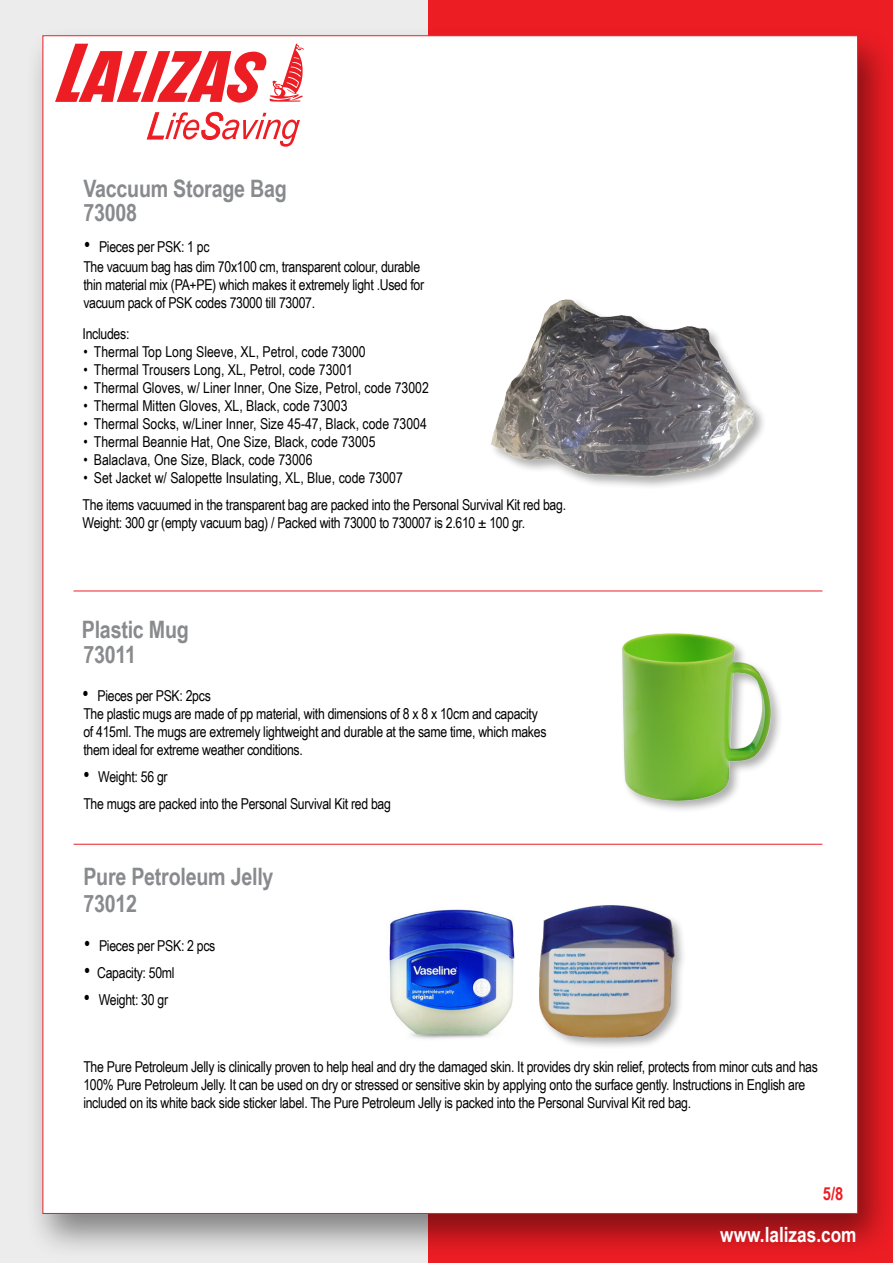
<style>
.page{position:relative;width:893px;height:1263px;background:#fff}
.page>*{position:absolute;margin:0;border:0;box-sizing:border-box;transform-origin:0 0}
.t1{font:700 24px "Arial Narrow";letter-spacing:-.01em;color:#888a8d}
.t2{font:700 21px "Arial Narrow";color:#fff}
.t3{font:700 18px "Arial Narrow";color:#ed1d24}
.t4{font:15px/18px "Arial Narrow";letter-spacing:-.02em;color:#000}
.t5{font:15px "Arial Narrow";color:#000}
.s1{font-size:21px}
</style>
<div class="page">
<div style="left:0;top:0;width:496px;height:1263px;background:#ececed"></div>
<div style="left:428px;top:0;width:465px;height:1263px;background:#ed1d24"></div>
<div style="left:25px;top:26px;width:868px;height:1234px;background:#000;opacity:.45"></div>
<div style="left:43px;top:36px;width:815px;height:1177px;background:#fff"></div>
<svg style="left:55px;top:43px;width:249px;height:60px"></svg>
<svg style="left:147px;top:112px;width:153px;height:35px"></svg>
<hr style="left:74px;top:591px;width:748px;height:1px;background:#ed1d24">
<img style="left:491px;top:299px;width:271px;height:188px">
<img style="left:333px;top:843px;width:238px;height:196px">
<div style="left:620px;top:631px;width:164px;height:183px;background:#000;opacity:.32"></div>
<img style="left:620px;top:631px;width:155px;height:183px">
<div style="left:537px;top:903px;width:150px;height:147px;background:#000;opacity:.32"></div>
<img style="left:534px;top:896px;width:145px;height:152px">
<hr style="left:74px;top:844px;width:748px;height:1px;background:#ed1d24">
<h1 class="t1" style="left:83px;top:171px;width:205px">Vaccuum Storage Bag</h1>
<h1 class="t1" style="left:83px;top:195px;width:55px">73008</h1>
<p class="t4" style="left:84px;top:237px;width:127px"><span class="s1">•</span> Pieces per PSK: 1 pc</p>
<p class="t4" style="left:83px;top:257px;width:342px">The vacuum bag has dim 70x100 cm, transparent colour, durable thin material mix (PA+PE) which makes it extremely light .Used for vacuum pack of PSK codes 73000 till 73007.</p>
<p class="t4" style="left:83px;top:324px;width:48px">Includes:</p>
<p class="t5" style="left:83px;top:340px;width:284px">• Thermal Top Long Sleeve, XL, Petrol, code 73000</p>
<p class="t5" style="left:83px;top:358px;width:271px">• Thermal Trousers Long, XL, Petrol, code 73001</p>
<p class="t5" style="left:83px;top:376px;width:347px">• Thermal Gloves, w/ Liner Inner, One Size, Petrol, code 73002</p>
<p class="t5" style="left:83px;top:394px;width:266px">• Τhermal Mitten Gloves, XL, Black, code 73003</p>
<p class="t5" style="left:83px;top:412px;width:345px">• Thermal Socks, w/Liner Inner, Size 45-47, Black, code 73004</p>
<p class="t5" style="left:83px;top:430px;width:294px">• Thermal Beannie Hat, One Size, Black, code 73005</p>
<p class="t5" style="left:83px;top:448px;width:231px">• Balaclava, One Size, Black, code 73006</p>
<p class="t4" style="left:83px;top:463px;width:485px;line-height:27px">• Set Jacket w/ Salopette Insulating, XL, Blue, code 73007<br>The items vacuumed in the transparent bag are packed into the Personal Survival Kit red bag.</p>
<p class="t4" style="left:83px;top:513px;width:444px">Weight: 300 gr (empty vacuum bag) / Packed with 73000 to 730007 is 2.610 ± 100 gr.</p>
<h1 class="t1" style="left:82px;top:611px;width:108px">Plastic Mug</h1>
<h1 class="t1" style="left:83px;top:636px;width:54px">73011</h1>
<p class="t4" style="left:83px;top:686px;width:130px"><span class="s1">•</span> Pieces per PSK: 2pcs</p>
<p class="t4" style="left:83px;top:704px;width:465px">The plastic mugs are made of pp material, with dimensions of 8 x 8 x 10cm and capacity of 415ml. The mugs are extremely lightweight and durable at the same time, which makes them ideal for extreme weather conditions.</p>
<p class="t4" style="left:83px;top:763px;width:309px;line-height:27px"><span class="s1">•</span> Weight: 56 gr<br>The mugs are packed into the Personal Survival Kit red bag</p>
<h1 class="t1" style="left:83px;top:858px;width:192px">Pure Petroleum Jelly</h1>
<h1 class="t1" style="left:83px;top:885px;width:55px">73012</h1>
<p class="t4" style="left:84px;top:936px;width:133px"><span class="s1">•</span> Pieces per PSK: 2 pcs</p>
<p class="t4" style="left:84px;top:963px;width:92px"><span class="s1">•</span> Capacity: 50ml</p>
<p class="t4" style="left:84px;top:990px;width:86px"><span class="s1">•</span> Weight: 30 gr</p>
<p class="t4" style="left:83px;top:1058px;width:736px">The Pure Petroleum Jelly is clinically proven to help heal and dry the damaged skin. It provides dry skin relief, protects from minor cuts and has<br>100% Pure Petroleum Jelly. It can be used on dry or stressed or sensitive skin by applying onto the surface gently. Instructions in English are included on its white back side sticker label. The Pure Petroleum Jelly is packed into the Personal Survival Kit red bag.</p>
<p class="t3" style="left:823px;top:1180px;width:22px">5/8</p>
<h2 class="t2" style="left:720px;top:1219px;width:138px">www.lalizas.com</h2>
</div>
